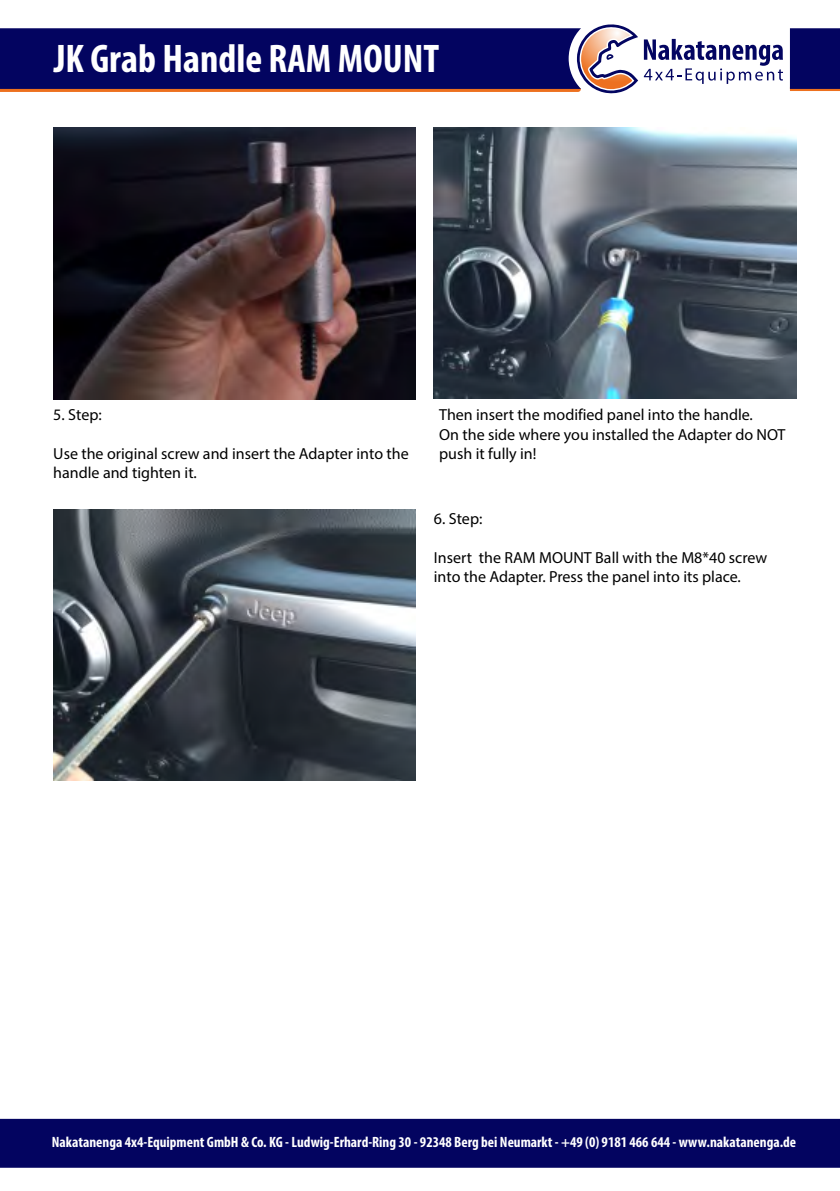
<style>
.page{position:relative;width:840px;height:1191px;background:#fff}
.page>*{position:absolute;margin:0;border:0;box-sizing:border-box;transform-origin:0 0}
.t1{font:700 condensed 40.2px "Myriad Pro";color:#fff}
.t2{font:16px/19.2px "Myriad Pro";color:#000}
.t3{font:700 condensed 15px "Myriad Pro";color:#fff}
</style>
<div class="page">
<div style="left:0;top:1118px;width:839px;height:49px;background:#030460"></div>
<hr style="left:789px;top:87px;width:50px;height:4px;background:#ed701e">
<svg style="left:0;top:24px;width:628px;height:117px"></svg>
<svg style="left:0;top:28px;width:839px;height:61px;fill:#030460"></svg>
<img style="left:53px;top:127px;width:362px;height:272px">
<img style="left:433px;top:127px;width:362px;height:272px">
<img style="left:53px;top:509px;width:362px;height:271px">
<h1 class="t1" style="left:54px;top:42px;width:387px">JK Grab Handle RAM MOUNT</h1>
<p class="t2" style="left:53px;top:407px;width:50px">5. Step:</p>
<p class="t2" style="left:53px;top:445px;width:357px">Use the original screw and insert the Adapter into the handle and tighten it.</p>
<p class="t2" style="left:439px;top:407px;width:348px">Then insert the modified panel into the handle.<br>On the side where you installed the Adapter do NOT push it fully in!</p>
<p class="t2" style="left:433px;top:511px;width:50px">6. Step:</p>
<p class="t2" style="left:433px;top:549px;width:335px">Insert the RAM MOUNT Ball with the M8*40 screw into the Adapter. Press the panel into its place.</p>
<p class="t3" style="left:52px;top:1135px;width:745px">Nakatanenga 4x4-Equipment GmbH &amp; Co. KG - Ludwig-Erhard-Ring 30 - 92348 Berg bei Neumarkt - +49 (0) 9181 466 644 - www.nakatanenga.de</p>
</div>
